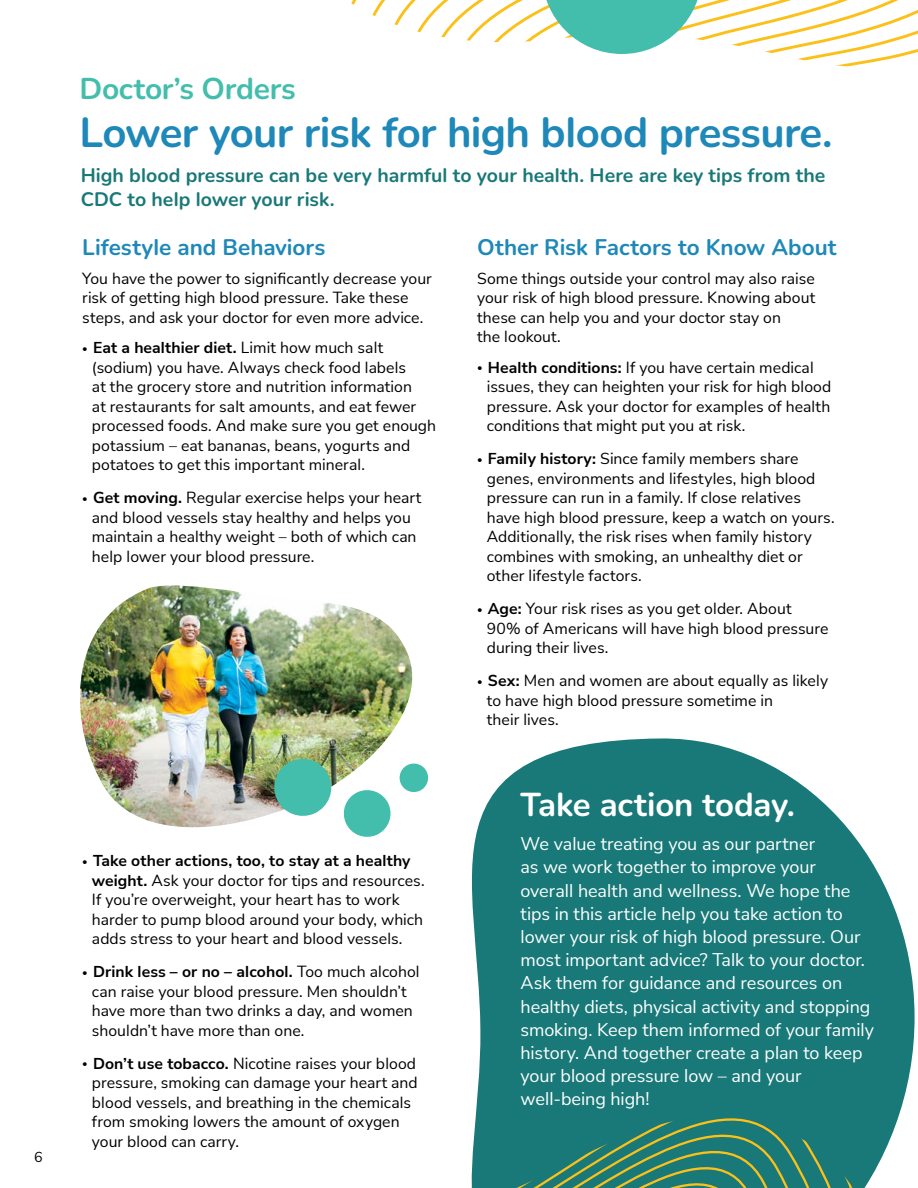
<style>
.page{position:relative;width:918px;height:1188px;background:#fff}
.page>*{position:absolute;margin:0;border:0;box-sizing:border-box;transform-origin:0 0}
.t1{font:200 42px "Nunito";letter-spacing:-.015em;color:#1e88b9}
.t2{font:200 33px "Nunito";letter-spacing:-.005em;color:#fff}
.t3{font:200 30px "Nunito";letter-spacing:-.01em;color:#44beac}
.t4{font:200 22.5px "Nunito";color:#1e88b9}
.t5{font:200 19.5px/24px "Nunito";color:#197878}
.t6{font:18px/23.2px "Nunito Sans";letter-spacing:-.005em;color:#fff}
.t7{font:15.75px/19.5px "Nunito Sans";color:#000}
.t8{font:14.25px "Nunito Sans";color:#000}
.s1{font-weight:300;font-size:10.5px}
.s2{font-weight:700}
</style>
<div class="page">
<img style="left:80px;top:586px;width:333px;height:242px">
<svg style="left:351px;top:0;width:567px;height:67px"></svg>
<svg style="left:409px;top:737px;width:506px;height:451px;fill:#197878"></svg>
<svg style="left:516px;top:1116px;width:337px;height:72px;background:#317f6d"></svg>
<svg style="left:270px;top:755px;width:65px;height:65px;background:#71bda6"></svg>
<svg style="left:341px;top:762px;width:89px;height:78px"></svg>
<p class="t8" style="left:34px;top:1148px;width:10px">6</p>
<h3 class="t3" style="left:80px;top:68px;width:218px">Doctor’s Orders</h3>
<h1 class="t1" style="left:80px;top:104px;width:755px">Lower your risk for high blood pressure.</h1>
<p class="t5" style="left:81px;top:162px;width:746px">High blood pressure can be very harmful to your health. Here are key tips from the<br>CDC to help lower your risk.</p>
<h3 class="t4" style="left:82px;top:232px;width:245px">Lifestyle and Behaviors</h3>
<p class="t7" style="left:82px;top:268px;width:351px">You have the power to significantly decrease your risk of getting high blood pressure. Take these steps, and ask your doctor for even more advice.</p>
<p class="t7" style="left:92px;top:337px;width:346px;text-indent:-10px"><span class="s1">•</span> <span class="s2">Eat a healthier diet.</span> Limit how much salt (sodium) you have. Always check food labels<br>at the grocery store and nutrition information<br>at restaurants for salt amounts, and eat fewer processed foods. And make sure you get enough potassium – eat bananas, beans, yogurts and potatoes to get this important mineral.</p>
<p class="t7" style="left:92px;top:487px;width:331px;text-indent:-10px"><span class="s1">•</span> <span class="s2">Get moving.</span> Regular exercise helps your heart and blood vessels stay healthy and helps you maintain a healthy weight – both of which can help lower your blood pressure.</p>
<p class="t7" style="left:92px;top:850px;width:334px;text-indent:-10px"><span class="s1">•</span> <span class="s2">Take other actions, too, to stay at a healthy weight.</span> Ask your doctor for tips and resources.<br>If you’re overweight, your heart has to work harder to pump blood around your body, which adds stress to your heart and blood vessels.</p>
<p class="t7" style="left:92px;top:961px;width:329px;text-indent:-10px"><span class="s1">•</span> <span class="s2">Drink less – or no – alcohol.</span> Too much alcohol can raise your blood pressure. Men shouldn’t have more than two drinks a day, and women shouldn’t have more than one.</p>
<p class="t7" style="left:92px;top:1053px;width:327px;text-indent:-10px"><span class="s1">•</span> <span class="s2">Don’t use tobacco.</span> Nicotine raises your blood pressure, smoking can damage your heart and blood vessels, and breathing in the chemicals from smoking lowers the amount of oxygen your blood can carry.</p>
<h3 class="t4" style="left:477px;top:232px;width:361px">Other Risk Factors to Know About</h3>
<p class="t7" style="left:477px;top:268px;width:340px">Some things outside your control may also raise your risk of high blood pressure. Knowing about these can help you and your doctor stay on<br>the lookout.</p>
<p class="t7" style="left:487px;top:357px;width:346px;text-indent:-10px"><span class="s1">•</span> <span class="s2">Health conditions:</span> If you have certain medical issues, they can heighten your risk for high blood pressure. Ask your doctor for examples of health conditions that might put you at risk.</p>
<p class="t7" style="left:487px;top:448px;width:349px;text-indent:-10px"><span class="s1">•</span> <span class="s2">Family history:</span> Since family members share genes, environments and lifestyles, high blood pressure can run in a family. If close relatives have high blood pressure, keep a watch on yours.<br>Additionally, the risk rises when family history combines with smoking, an unhealthy diet or other lifestyle factors.</p>
<p class="t7" style="left:487px;top:598px;width:343px;text-indent:-10px"><span class="s1">•</span> <span class="s2">Age:</span> Your risk rises as you get older. About<br>90% of Americans will have high blood pressure during their lives.</p>
<p class="t7" style="left:487px;top:670px;width:343px;text-indent:-10px"><span class="s1">•</span> <span class="s2">Sex:</span> Men and women are about equally as likely to have high blood pressure sometime in<br>their lives.</p>
<h2 class="t2" style="left:521px;top:782px;width:276px">Take action today.</h2>
<p class="t6" style="left:521px;top:832px;width:355px">We value treating you as our partner<br>as we work together to improve your<br>overall health and wellness. We hope the tips in this article help you take action to lower your risk of high blood pressure. Our most important advice? Talk to your doctor.<br>Ask them for guidance and resources on healthy diets, physical activity and stopping smoking. Keep them informed of your family history. And together create a plan to keep your blood pressure low – and your well-being high!</p>
</div>
